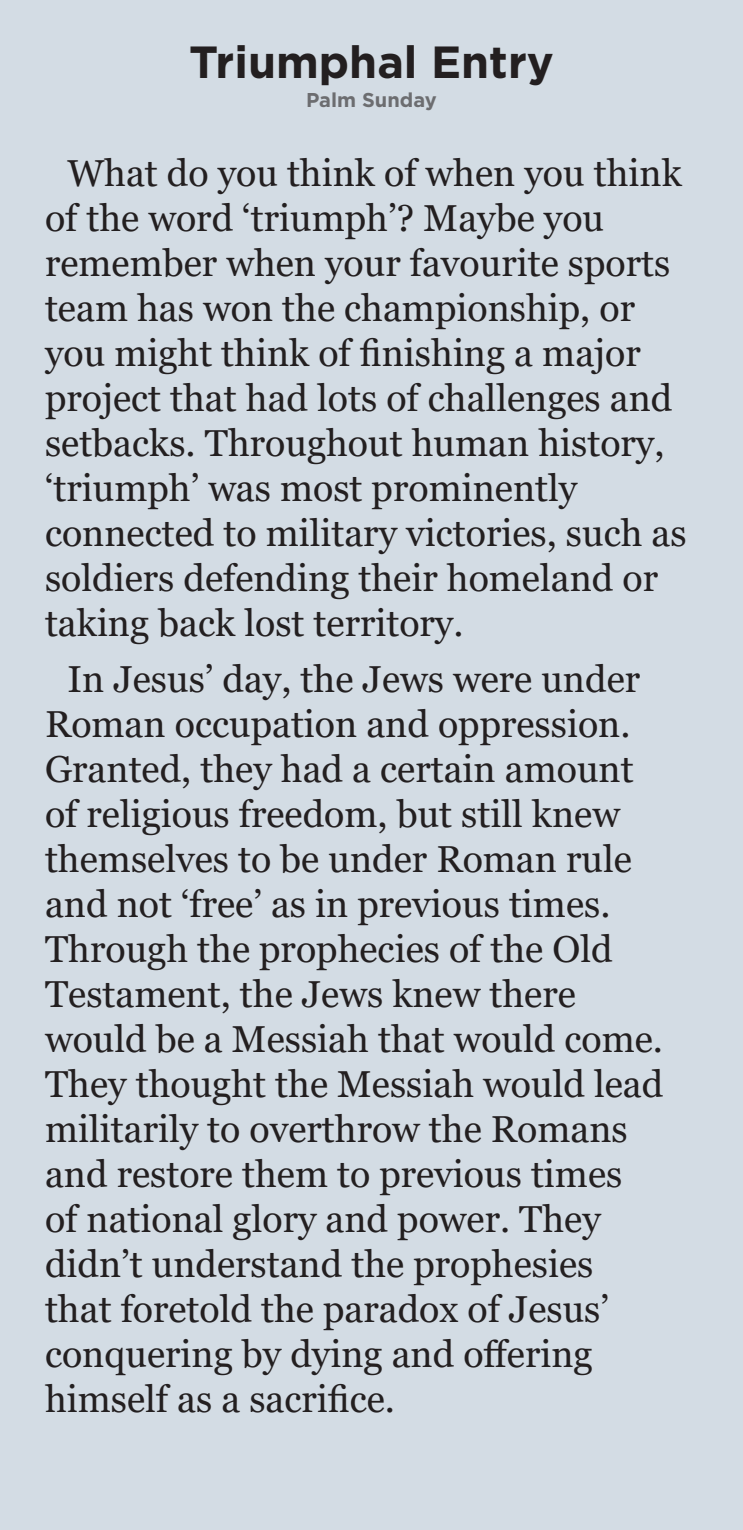
<style>
.page{position:relative;width:743px;height:1530px;background:#fff}
.page>*{position:absolute;margin:0;border:0;box-sizing:border-box;transform-origin:0 0}
.t1{font:700 45px "Gotham";color:#231f20}
.Body_copy{font:37.5px/45px "Georgia";color:#231f20}
.Subheader{font:700 20px "Gotham";color:#6c6d70}
</style>
<div class="page">
<div style="left:0;top:0;width:742px;height:1530px;background:#d3dce4"></div>
<p class="t1" style="left:189px;top:36px;width:366px">Triumphal Entry</p>
<p class="Subheader" style="left:306px;top:89px;width:132px">Palm Sunday</p>
<p class="Body_copy" style="left:45px;top:152px;width:643px;text-indent:22px">What do you think of when you think of the word ‘triumph’? Maybe you remember when your favourite sports team has won the championship, or you might think of finishing a major project that had lots of challenges and setbacks. Throughout human history, ‘triumph’ was most prominently connected to military victories, such as soldiers defending their homeland or taking back lost territory.</p>
<p class="Body_copy" style="left:45px;top:658px;width:619px;text-indent:22px">In Jesus’ day, the Jews were under Roman occupation and oppression.<br>Granted, they had a certain amount of religious freedom, but still knew themselves to be under Roman rule and not ‘free’ as in previous times.<br>Through the prophecies of the Old Testament, the Jews knew there would be a Messiah that would come.<br>They thought the Messiah would lead militarily to overthrow the Romans and restore them to previous times of national glory and power. They didn’t understand the prophesies that foretold the paradox of Jesus’ conquering by dying and offering himself as a sacrifice.</p>
</div>
